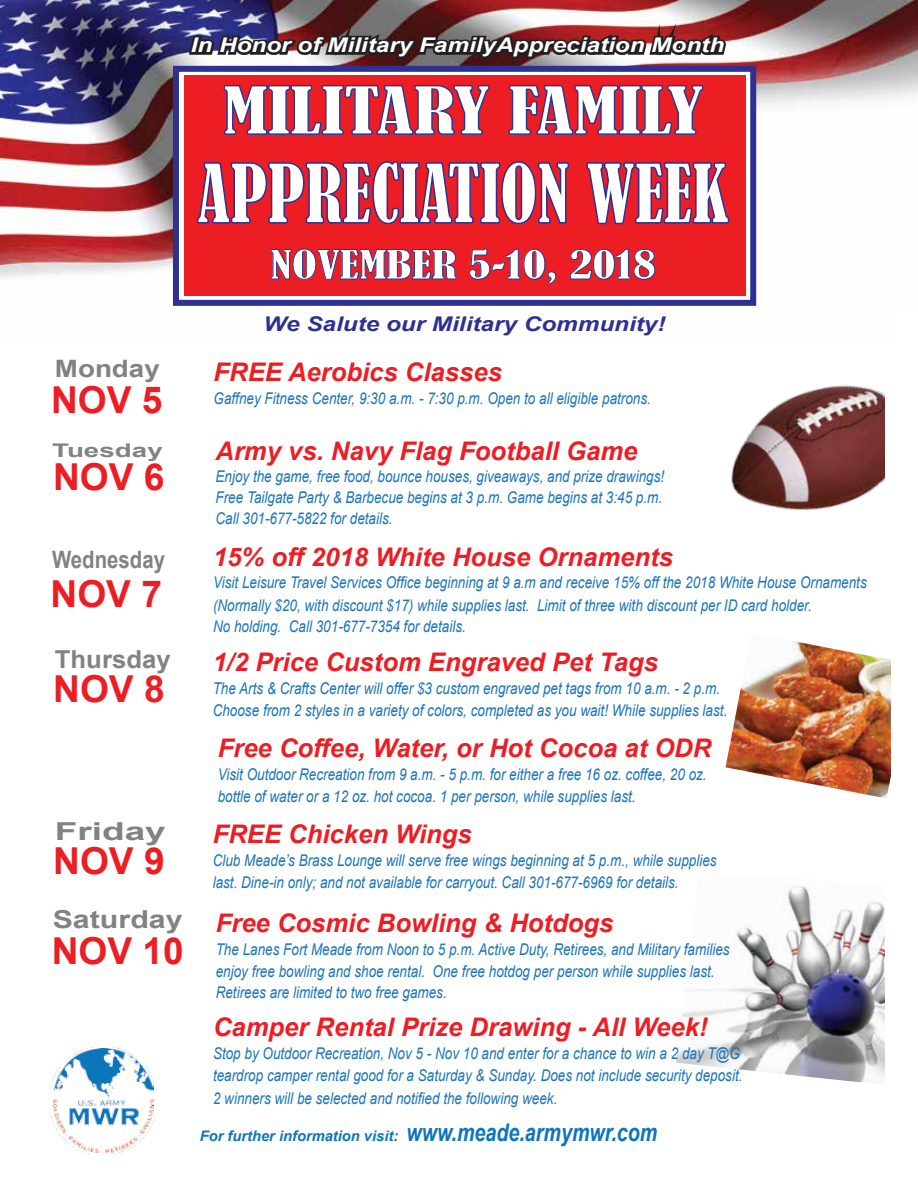
<style>
.page{position:relative;width:918px;height:1188px;background:#fff}
.page>*{position:absolute;margin:0;border:0;box-sizing:border-box;transform-origin:0 0}
.t1{font:condensed 75.9px "Bernard";color:#fff;scale:.91 1}
.t2{font:condensed 61.5px "Bernard";color:#fff;scale:1.25 1}
.t3{font:condensed 37.5px "Bernard";color:#fff;scale:1.25 1}
.t4{font:700 37.2px "Arial";color:#ed1d24}
.t5{font:italic 700 25.65px "Arial";color:#ed1d24}
.t6{font:700 24.75px "Arial";color:#808285;scale:1.23 1}
.t7{font:700 24.75px "Arial";color:#808285;scale:1.04 1}
.t8{font:700 24.75px "Arial";color:#808285;scale:1.49 1}
.t9{font:700 24px "Arial";color:#808285;scale:.85 1}
.t10{font:700 24px "Arial";color:#808285;scale:1.16 1}
.t11{font:italic 700 20.25px "Arial";color:#fff;scale:1.2 1}
.t12{font:italic 700 20.25px "Arial";color:#2e3092;scale:1.2 1}
.t13{font:700 18.9px "Arial";color:#808285;scale:1.47 1}
.t14{font:italic 16.2px/22.5px "Arial";color:#1c75bc;scale:.83 1}
.t15{font:italic 700 14.55px "Arial";color:#0e75bc}
.s1{font-size:24.3px}
</style>
<div class="page">
<img style="left:676px;top:886px;width:209px;height:197px">
<img style="left:726px;top:640px;width:165px;height:158px">
<img style="left:0;top:0;width:918px;height:306px">
<img style="left:50px;top:1047px;width:105px;height:107px">
<img style="left:53px;top:1049px;width:100px;height:103px">
<div style="left:173px;top:66px;width:583px;height:240px;background:#fff;border:6px solid #2e3092"></div>
<div style="left:184px;top:76px;width:562px;height:220px;background:#ed1d24"></div>
<svg style="left:196px;top:84px;width:534px;height:200px"></svg>
<img style="left:731px;top:385px;width:154px;height:126px">
<img style="left:186px;top:8px;width:543px;height:65px">
<p class="t11" style="left:191px;top:32px;width:446px">In Honor of Military FamilyAppreciation Month</p>
<h2 class="t2" style="left:223px;top:75px;width:386px">MILITARY FAMILY</h2>
<h1 class="t1" style="left:197px;top:150px;width:586px">APPRECIATION WEEK</h1>
<h3 class="t3" style="left:270px;top:243px;width:310px">NOVEMBER 5-10, 2018</h3>
<h3 class="t10" style="left:55px;top:352px;width:92px">Monday</h3>
<h3 class="t4" style="left:51px;top:374px;width:113px">NOV 5</h3>
<p class="t13" style="left:52px;top:437px;width:77px">Tuesday</p>
<h3 class="t4" style="left:53px;top:451px;width:113px">NOV 6</h3>
<h3 class="t9" style="left:52px;top:543px;width:134px">Wednesday</h3>
<h3 class="t4" style="left:51px;top:568px;width:113px">NOV 7</h3>
<h3 class="t7" style="left:55px;top:641px;width:113px">Thursday</h3>
<h3 class="t4" style="left:53px;top:663px;width:113px">NOV 8</h3>
<h3 class="t8" style="left:55px;top:814px;width:76px">Friday</h3>
<h3 class="t4" style="left:53px;top:835px;width:113px">NOV 9</h3>
<h3 class="t6" style="left:53px;top:902px;width:107px">Saturday</h3>
<h3 class="t4" style="left:52px;top:925px;width:134px">NOV 10</h3>
<p class="t12" style="left:264px;top:310px;width:336px">We Salute our Military Community!</p>
<h3 class="t5" style="left:214px;top:355px;width:290px">FREE Aerobics Classes</h3>
<p class="t14" style="left:214px;top:387px;width:529px">Gaffney Fitness Center, 9:30 a.m. - 7:30 p.m. Open to all eligible patrons.</p>
<h3 class="t5" style="left:215px;top:434px;width:423px">Army vs. Navy Flag Football Game</h3>
<p class="t14" style="left:215px;top:466px;width:542px;line-height:21px">Enjoy the game, free food, bounce houses, giveaways, and prize drawings!<br>Free Tailgate Party &amp; Barbecue begins at 3 p.m. Game begins at 3:45 p.m.<br>Call 301-677-5822 for details.</p>
<h3 class="t5" style="left:213px;top:539px;width:461px">15% off 2018 White House Ornaments</h3>
<p class="t14" style="left:213px;top:571px;width:789px">Visit Leisure Travel Services Office beginning at 9 a.m and receive 15% off the 2018 White House Ornaments (Normally $20, with discount $17) while supplies last. Limit of three with discount per ID card holder.</p>
<p class="t14" style="left:213px;top:615px;width:306px">No holding. Call 301-677-7354 for details.</p>
<h3 class="t5" style="left:213px;top:645px;width:447px">1/2 Price Custom Engraved Pet Tags</h3>
<p class="t14" style="left:213px;top:677px;width:622px">The Arts &amp; Crafts Center will offer $3 custom engraved pet tags from 10 a.m. - 2 p.m.<br>Choose from 2 styles in a variety of colors, completed as you wait! While supplies last.</p>
<h3 class="t5" style="left:218px;top:731px;width:495px">Free Coffee, Water, or Hot Cocoa at ODR</h3>
<p class="t14" style="left:218px;top:763px;width:591px">Visit Outdoor Recreation from 9 a.m. - 5 p.m. for either a free 16 oz. coffee, 20 oz. bottle of water or a 12 oz. hot cocoa. 1 per person, while supplies last.</p>
<h3 class="t5" style="left:213px;top:817px;width:261px">FREE Chicken Wings</h3>
<p class="t14" style="left:213px;top:849px;width:609px">Club Meade’s Brass Lounge will serve free wings beginning at 5 p.m., while supplies last. Dine-in only; and not available for carryout. Call 301-677-6969 for details.</p>
<h3 class="t5" style="left:216px;top:906px;width:399px">Free Cosmic Bowling &amp; Hotdogs</h3>
<p class="t14" style="left:216px;top:938px;width:621px">The Lanes Fort Meade from Noon to 5 p.m. Active Duty, Retirees, and Military families enjoy free bowling and shoe rental. One free hotdog per person while supplies last.</p>
<p class="t14" style="left:216px;top:982px;width:280px">Retirees are limited to two free games.</p>
<h3 class="t5" style="left:213px;top:1010px;width:496px">Camper Rental Prize Drawing - All Week!</h3>
<p class="t14" style="left:213px;top:1042px;width:639px">Stop by Outdoor Recreation, Nov 5 - Nov 10 and enter for a chance to win a 2 day T@G teardrop camper rental good for a Saturday &amp; Sunday. Does not include security deposit.<br>2 winners will be selected and notified the following week.</p>
<p class="t15" style="left:200px;top:1126px;width:459px">For further information visit: <span class="s1">www.meade.armymwr.com</span></p>
</div>
